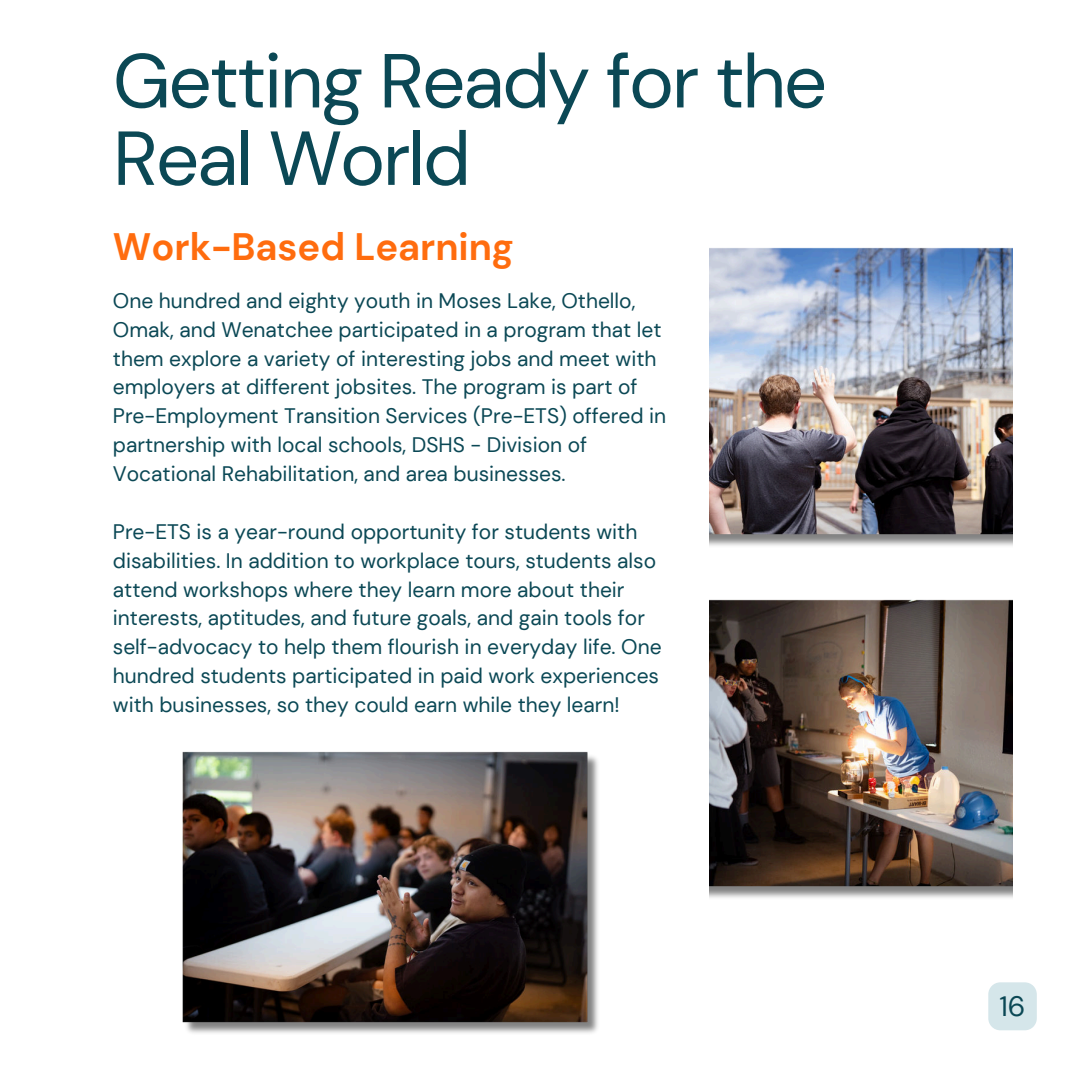
<style>
.page{position:relative;width:1071px;height:1071px;background:#fff}
.page>*{position:absolute;margin:0;border:0;box-sizing:border-box;transform-origin:0 0}
.t1{font:76.3px/77.4px "DM Sans";letter-spacing:-.03em;color:#0b4855}
.t2{font:700 38.15px "DM Sans";color:#ff6c0e}
.t3{font:28px "DM Sans";color:#0b4855}
.t4{font:21px/28.9px "DM Sans";color:#0b4855}
</style>
<div class="page">
<img style="left:182px;top:751px;width:416px;height:282px">
<img style="left:709px;top:247px;width:304px;height:299px">
<img style="left:709px;top:600px;width:304px;height:298px">
<svg style="left:988px;top:982px;width:49px;height:48px"></svg>
<h1 class="t1" style="left:113px;top:42px;width:716px">Getting Ready for the<br>Real World</h1>
<h2 class="t2" style="left:113px;top:223px;width:402px">Work-Based Learning</h2>
<p class="t4" style="left:113px;top:286px;width:555px">One hundred and eighty youth in Moses Lake, Othello, Omak, and Wenatchee participated in a program that let them explore a variety of interesting jobs and meet with employers at different jobsites. The program is part of Pre-Employment Transition Services (Pre-ETS) offered in partnership with local schools, DSHS - Division of Vocational Rehabilitation, and area businesses.</p>
<p class="t4" style="left:113px;top:517px;width:550px">Pre-ETS is a year-round opportunity for students with disabilities. In addition to workplace tours, students also attend workshops where they learn more about their interests, aptitudes, and future goals, and gain tools for self-advocacy to help them flourish in everyday life. One hundred students participated in paid work experiences with businesses, so they could earn while they learn!</p>
<h3 class="t3" style="left:1000px;top:988px;width:28px">16</h3>
</div>
